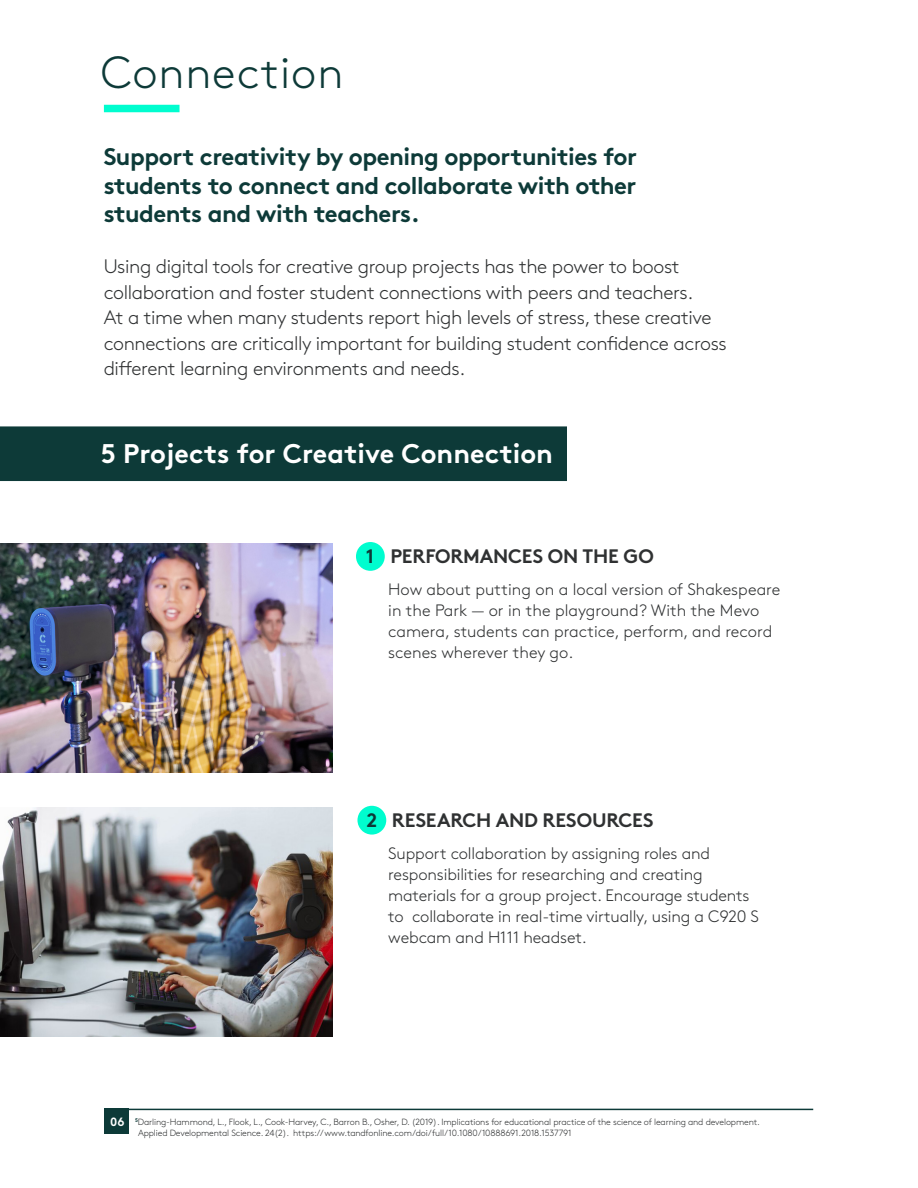
<style>
.page{position:relative;width:918px;height:1188px;background:#fff}
.page>*{position:absolute;margin:0;border:0;box-sizing:border-box;transform-origin:0 0}
.Section_Header{font:300 45px "Brown Pro";letter-spacing:.02em;color:#0d3a38}
.Subhead{font:700 27px "Brown Pro";color:#fff}
.t1{font:700 24px/28.8px "Brown Pro";letter-spacing:-.02em;color:#0d3a38;text-align:justify}
.t2{font:300 19.5px/25.5px "Brown Pro";letter-spacing:-.02em;color:#2f3132}
.t3{font:700 19.5px "Brown Pro";letter-spacing:-.01em;color:#2f3132}
.t4{font:700 19.5px "Brown Pro";color:#0d3a38}
.t5{font:300 16.5px/21px "Brown Pro";letter-spacing:-.01em;color:#2f3132}
.t6{font:700 12px "Brown Pro";color:#fff}
.t7{font:300 9px/10.5px "Brown Pro";letter-spacing:-.015em;color:#2f3132}
</style>
<div class="page">
<div style="left:104px;top:105px;width:76px;height:7px;background:#00fdcf"></div>
<img style="left:0;top:544px;width:333px;height:229px">
<img style="left:0;top:807px;width:333px;height:229px">
<div style="left:356px;top:542px;width:29px;height:29px;background:#00fdcf;border-radius:50%"></div>
<div style="left:357px;top:806px;width:29px;height:29px;background:#00fdcf;border-radius:50%"></div>
<hr style="left:105px;top:1109px;width:708px;height:1px;background:#0d3a38">
<div style="left:105px;top:1109px;width:24px;height:25px;background:#0d3a38"></div>
<div style="left:0;top:426px;width:567px;height:55px;background:#0d3a38"></div>
<p class="Section_Header" style="left:101px;top:39px;width:244px">Connection</p>
<p class="t1" style="left:104px;top:140px;width:535px">Support creativity by opening opportunities for students to connect and collaborate with other students and with teachers.</p>
<p class="t2" style="left:104px;top:253px;width:625px">Using digital tools for creative group projects has the power to boost collaboration and foster student connections with peers and teachers.<br>At a time when many students report high levels of stress, these creative connections are critically important for building student confidence across different learning environments and needs.</p>
<p class="Subhead" style="left:101px;top:431px;width:454px">5 Projects for Creative Connection</p>
<p class="t4" style="left:366px;top:541px;width:10px">1</p>
<p class="t3" style="left:390px;top:540px;width:265px">PERFORMANCES ON THE GO</p>
<p class="t5" style="left:388px;top:578px;width:394px">How about putting on a local version of Shakespeare in the Park — or in the playground? With the Mevo camera, students can practice, perform, and record scenes wherever they go.</p>
<p class="t4" style="left:366px;top:804px;width:12px">2</p>
<p class="t3" style="left:392px;top:804px;width:263px">RESEARCH AND RESOURCES</p>
<p class="t5" style="left:388px;top:841px;width:372px">Support collaboration by assigning roles and responsibilities for researching and creating materials for a group project. Encourage students to collaborate in real-time virtually, using a C920 S webcam and H111 headset.</p>
<p class="t6" style="left:110px;top:1112px;width:16px">06</p>
<p class="t7" style="left:138px;top:1116px;width:623px;text-indent:-3px"><sup>5</sup>Darling-Hammond, L., Flook, L., Cook-Harvey, C., Barron B., Osher, D. (2019). Implications for educational practice of the science of learning and development.<br>Applied Developmental Science. 24(2). https://www.tandfonline.com/doi/full/10.1080/10888691.2018.1537791</p>
</div>
